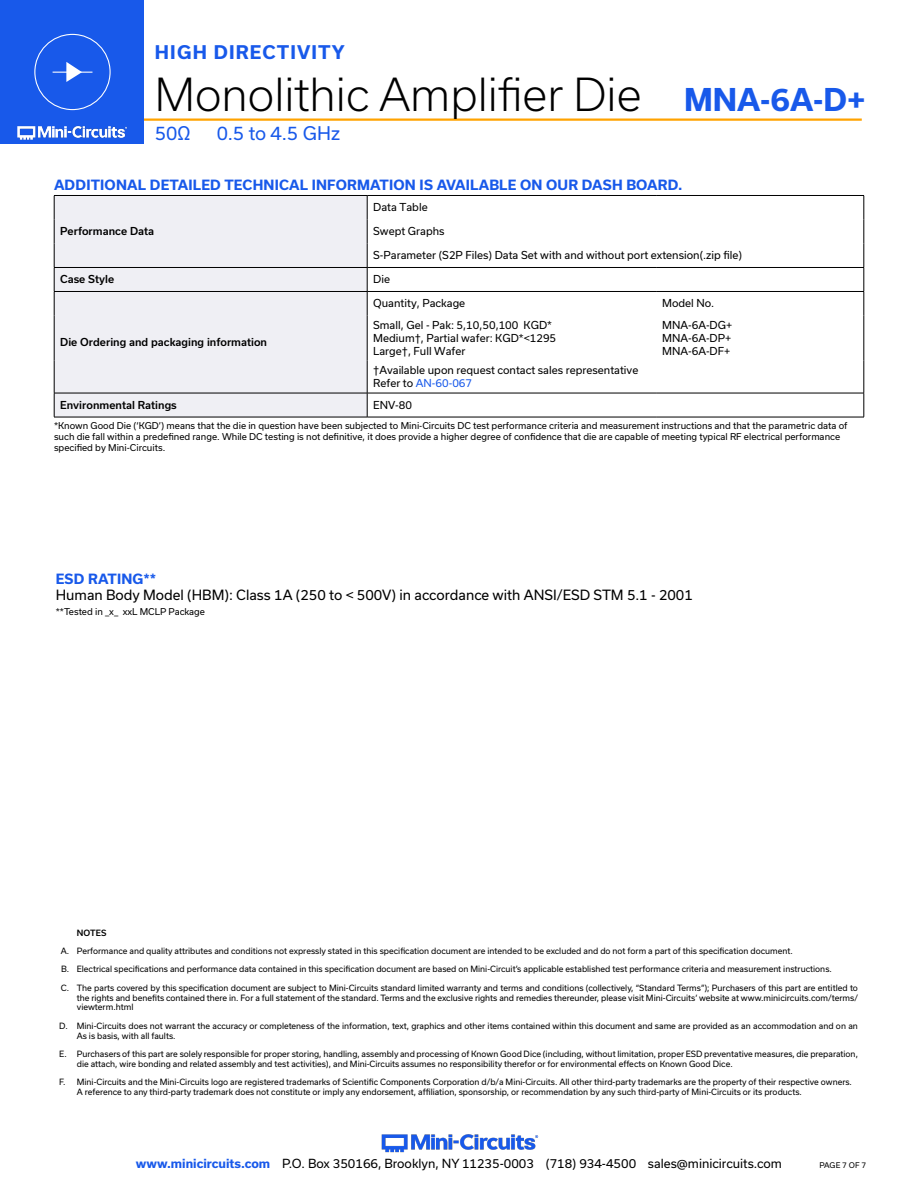
<style>
.page{position:relative;width:918px;height:1188px;background:#fff}
.page>*{position:absolute;margin:0;border:0;box-sizing:border-box;transform-origin:0 0}
.t1{font:300 43.5px "Usual";color:#000}
.t2{font:700 30px "Usual";color:#1859ea}
.t3{font:700 18px "Usual";letter-spacing:.065em;color:#1859ea}
.t4{font:18px "Usual";color:#1859ea}
.Blue_Headers{font:700 13.5px "Usual";letter-spacing:.015em;color:#1859ea}
.Regular_Copy{font:13.5px "Usual";color:#000}
.t5{font:12px "Usual";color:#000}
.Table_Body_Left_Just{font:10.5px "Usual";color:#000}
.Table_Header_Left_Ju{font:500 10.5px "Usual";color:#000}
.Table_Body_Left_Just-2{font:10.5px "Usual";color:#1859ea}
.Notes{font:9px/10.8px "Usual";color:#000}
.t6{font:8.25px/9.9px "Usual";color:#000}
.t7{font:500 8.25px "Usual";letter-spacing:.015em;color:#000}
.t8{font:7.5px "Usual";color:#000}
.s1{color:#000}
.s2{font-weight:700;color:#1859ea}
</style>
<div class="page">
<hr style="left:129px;top:118px;width:733px;height:3px;background:#ffa300">
<div style="left:0;top:0;width:144px;height:144px;background:#1859ea"></div>
<img style="left:17px;top:120px;width:128px;height:20px">
<div style="left:34px;top:34px;width:77px;height:76px;border:1px solid #fff;border-radius:50%"></div>
<hr style="left:53px;top:72px;width:39px;height:1px;background:#fff">
<svg style="left:66px;top:62px;width:16px;height:20px"></svg>
<img style="left:381px;top:1134px;width:158px;height:19px">
<div style="left:55px;top:196px;width:312px;height:221px;background:#efeff4"></div>
<hr style="left:367px;top:195px;width:289px;height:1px;background:#000">
<hr style="left:656px;top:195px;width:208px;height:1px;background:#000">
<hr style="left:864px;top:315px;width:1px;height:46px;background:#000">
<hr style="left:864px;top:361px;width:1px;height:32px;background:#000">
<hr style="left:54px;top:195px;width:313px;height:1px;background:#000">
<hr style="left:54px;top:315px;width:1px;height:46px;background:#000">
<hr style="left:367px;top:315px;width:1px;height:46px;background:#000">
<hr style="left:54px;top:361px;width:1px;height:32px;background:#000">
<hr style="left:367px;top:361px;width:1px;height:32px;background:#000">
<hr style="left:54px;top:267px;width:313px;height:1px;background:#000">
<svg style="left:54px;top:196px;width:1px;height:119px"></svg>
<hr style="left:367px;top:267px;width:289px;height:1px;background:#000">
<svg style="left:367px;top:196px;width:1px;height:119px"></svg>
<hr style="left:656px;top:267px;width:208px;height:1px;background:#000">
<svg style="left:864px;top:196px;width:1px;height:119px"></svg>
<hr style="left:54px;top:291px;width:313px;height:1px;background:#000">
<hr style="left:367px;top:291px;width:289px;height:1px;background:#000">
<hr style="left:656px;top:291px;width:208px;height:1px;background:#000">
<hr style="left:54px;top:393px;width:313px;height:1px;background:#000">
<svg style="left:54px;top:393px;width:1px;height:24px"></svg>
<hr style="left:367px;top:393px;width:289px;height:1px;background:#000">
<svg style="left:367px;top:393px;width:1px;height:24px"></svg>
<hr style="left:656px;top:393px;width:208px;height:1px;background:#000">
<svg style="left:864px;top:393px;width:1px;height:24px"></svg>
<hr style="left:54px;top:417px;width:313px;height:1px;background:#000">
<hr style="left:367px;top:417px;width:289px;height:1px;background:#000">
<hr style="left:656px;top:417px;width:208px;height:1px;background:#000">
<h3 class="t3" style="left:155px;top:42px;width:192px">HIGH DIRECTIVITY</h3>
<h1 class="t1" style="left:155px;top:70px;width:488px">Monolithic Amplifier Die</h1>
<h3 class="t4" style="left:155px;top:123px;width:37px">50Ω</h3>
<h3 class="t4" style="left:217px;top:123px;width:125px">0.5 to 4.5 GHz</h3>
<h2 class="t2" style="left:684px;top:83px;width:183px">MNA-6A-D+</h2>
<p class="Blue_Headers" style="left:54px;top:177px;width:630px">ADDITIONAL DETAILED TECHNICAL INFORMATION IS AVAILABLE ON OUR DASH BOARD.</p>
<p class="Table_Header_Left_Ju" style="left:60px;top:225px;width:96px">Performance Data</p>
<p class="Table_Body_Left_Just" style="left:373px;top:201px;width:56px">Data Table</p>
<p class="Table_Body_Left_Just" style="left:373px;top:225px;width:73px">Swept Graphs</p>
<p class="Table_Body_Left_Just" style="left:373px;top:249px;width:370px">S-Parameter (S2P Files) Data Set with and without port extension(.zip file)</p>
<p class="Table_Header_Left_Ju" style="left:60px;top:273px;width:55px">Case Style</p>
<p class="Table_Body_Left_Just" style="left:373px;top:273px;width:18px">Die</p>
<p class="Table_Header_Left_Ju" style="left:60px;top:336px;width:208px">Die Ordering and packaging information</p>
<p class="Table_Body_Left_Just" style="left:373px;top:297px;width:94px">Quantity, Package</p>
<p class="Table_Body_Left_Just" style="left:662px;top:297px;width:54px">Model No.</p>
<p class="Table_Body_Left_Just" style="left:373px;top:319px;width:180px">Small, Gel - Pak: 5,10,50,100 KGD*</p>
<p class="Table_Body_Left_Just" style="left:373px;top:332px;width:185px">Medium†, Partial wafer: KGD*&lt;1295</p>
<p class="Table_Body_Left_Just" style="left:373px;top:345px;width:94px">Large†, Full Wafer</p>
<p class="Table_Body_Left_Just" style="left:662px;top:319px;width:72px">MNA-6A-DG+</p>
<p class="Table_Body_Left_Just" style="left:662px;top:332px;width:71px">MNA-6A-DP+</p>
<p class="Table_Body_Left_Just" style="left:662px;top:345px;width:70px">MNA-6A-DF+</p>
<p class="Table_Body_Left_Just" style="left:373px;top:364px;width:267px">†Available upon request contact sales representative</p>
<p class="Table_Body_Left_Just-2" style="left:373px;top:377px;width:100px"><span class="s1">Refer to</span> AN-60-067</p>
<p class="Table_Header_Left_Ju" style="left:60px;top:399px;width:118px">Environmental Ratings</p>
<p class="Table_Body_Left_Just" style="left:373px;top:399px;width:40px">ENV-80</p>
<p class="Notes" style="left:54px;top:420px;width:795px">*Known Good Die (‘KGD’) means that the die in question have been subjected to Mini-Circuits DC test performance criteria and measurement instructions and that the parametric data of such die fall within a predefined range. While DC testing is not definitive, it does provide a higher degree of confidence that die are capable of meeting typical RF electrical performance specified by Mini-Circuits.</p>
<p class="Blue_Headers" style="left:56px;top:571px;width:102px">ESD RATING**</p>
<p class="Regular_Copy" style="left:56px;top:587px;width:639px">Human Body Model (HBM): Class 1A (250 to &lt; 500V) in accordance with ANSI/ESD STM 5.1 - 2001</p>
<p class="Notes" style="left:56px;top:606px;width:151px">**Tested in _x_ xxL MCLP Package</p>
<p class="t7" style="left:77px;top:928px;width:31px">NOTES</p>
<p class="t6" style="left:61px;top:946px;width:733px">A. Performance and quality attributes and conditions not expressly stated in this specification document are intended to be excluded and do not form a part of this specification document.</p>
<p class="t6" style="left:61px;top:964px;width:772px">B. Electrical specifications and performance data contained in this specification document are based on Mini-Circuit’s applicable established test performance criteria and measurement instructions.</p>
<p class="t6" style="left:77px;top:983px;width:783px;text-align:justify;text-indent:-16px">C. The parts covered by this specification document are subject to Mini-Circuits standard limited warranty and terms and conditions (collectively, “Standard Terms”); Purchasers of this part are entitled to the rights and benefits contained there in. For a full statement of the standard. Terms and the exclusive rights and remedies thereunder, please visit Mini-Circuits’ website at www.minicircuits.com/terms/ viewterm.html</p>
<p class="t6" style="left:77px;top:1021px;width:783px;text-indent:-18px">D. Mini-Circuits does not warrant the accuracy or completeness of the information, text, graphics and other items contained within this document and same are provided as an accommodation and on an<br>As is basis, with all faults.</p>
<p class="t6" style="left:77px;top:1049px;width:783px;text-indent:-18px">E. Purchasers of this part are solely responsible for proper storing, handling, assembly and processing of Known Good Dice (including, without limitation, proper ESD preventative measures, die preparation, die attach, wire bonding and related assembly and test activities), and Mini-Circuits assumes no responsibility therefor or for environmental effects on Known Good Dice.</p>
<p class="t6" style="left:77px;top:1077px;width:777px;text-indent:-18px">F. Mini-Circuits and the Mini-Circuits logo are registered trademarks of Scientific Components Corporation d/b/a Mini-Circuits. All other third-party trademarks are the property of their respective owners.<br>A reference to any third-party trademark does not constitute or imply any endorsement, affiliation, sponsorship, or recommendation by any such third-party of Mini-Circuits or its products.</p>
<h3 class="t5" style="left:136px;top:1157px;width:648px"><span class="s2">www.minicircuits.com</span> P.O. Box 350166, Brooklyn, NY 11235-0003 (718) 934-4500 sales@minicircuits.com</h3>
<p class="t8" style="left:819px;top:1160px;width:48px">PAGE 7 OF 7</p>
</div>
